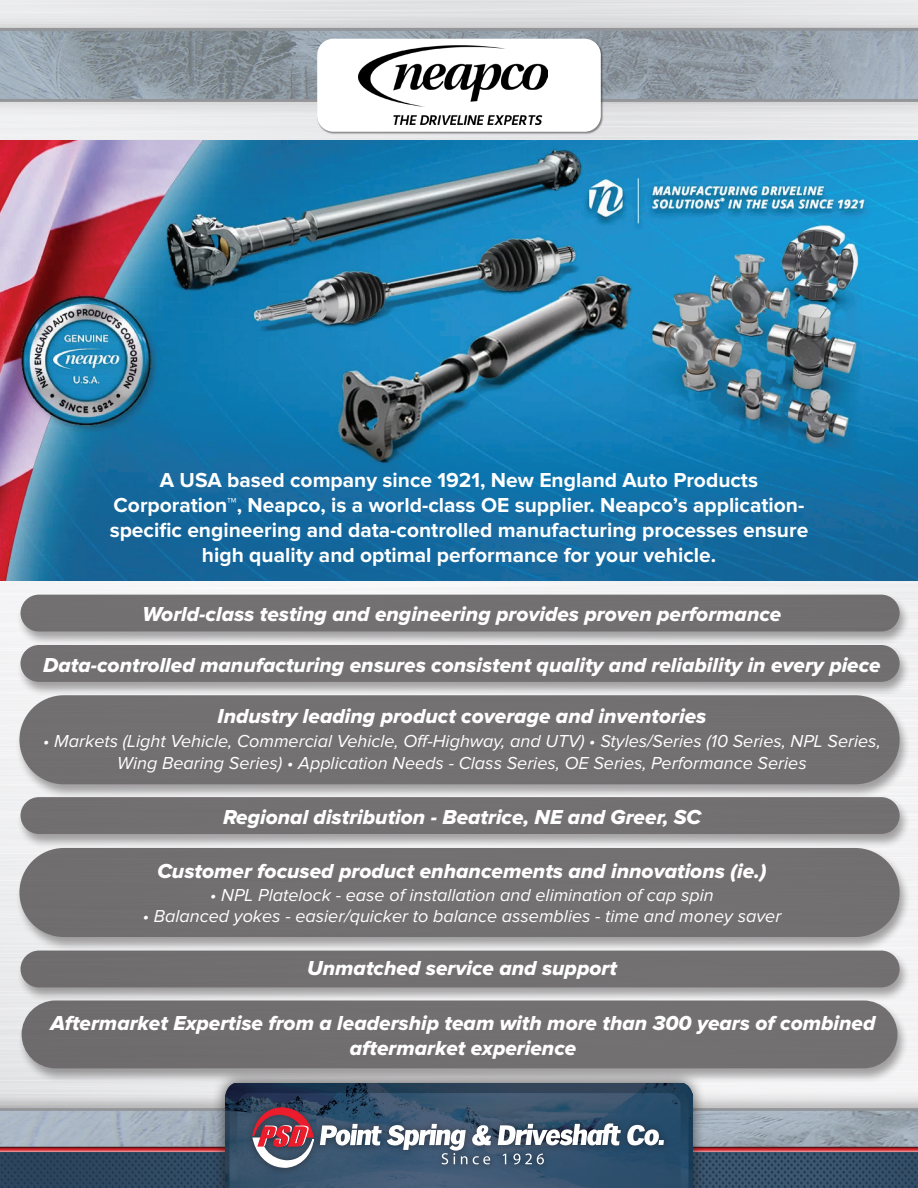
<style>
.page{position:relative;width:918px;height:1188px;background:#fff}
.page>*{position:absolute;margin:0;border:0;box-sizing:border-box;transform-origin:0 0}
.t1{font:21px/25.2px "Proxima Nova Extrabld It";color:#fff;text-align:center}
.t2{font:700 21px/25.2px "Proxima Nova";color:#fff;text-align:center}
.t3{font:italic 18px/21.6px "Proxima Nova";color:#fff;text-align:center}
</style>
<div class="page">
<img style="left:0;top:0;width:918px;height:1090px">
<img style="left:0;top:1155px;width:918px;height:33px">
<div style="left:0;top:1090px;width:918px;height:65px;background:#231f20;opacity:.3"></div>
<img style="left:0;top:1111px;width:918px;height:34px">
<div style="left:0;top:1145px;width:918px;height:8px;background:#231f20;opacity:.75"></div>
<hr style="left:0;top:1108px;width:918px;height:3px;background:#939598">
<div style="left:0;top:13px;width:918px;height:104px;background:#231f20;opacity:.2"></div>
<img style="left:0;top:31px;width:918px;height:68px">
<hr style="left:0;top:99px;width:918px;height:3px;background:#939598">
<hr style="left:0;top:28px;width:918px;height:3px;background:#939598">
<div style="left:211px;top:1069px;width:495px;height:119px;background:#231f20;opacity:.75"></div>
<img style="left:225px;top:1083px;width:468px;height:105px">
<div style="left:245px;top:1099px;width:426px;height:77px;background:#231f20;opacity:.5"></div>
<svg style="left:627px;top:1125px;width:37px;height:21px"></svg>
<svg style="left:498px;top:1123px;width:123px;height:23px"></svg>
<svg style="left:251px;top:1108px;width:240px;height:61px;background:#6b6d80"></svg>
<svg style="left:503px;top:1154px;width:3px;height:10px"></svg>
<svg style="left:513px;top:1154px;width:31px;height:10px"></svg>
<div style="left:317px;top:39px;width:287px;height:96px;background:#231f20;opacity:.5"></div>
<div style="left:317px;top:39px;width:284px;height:93px;background:#fff;border-radius:16px"></div>
<div style="left:16px;top:593px;width:895px;height:54px;background:#231f20;opacity:.65"></div>
<div style="left:21px;top:595px;width:879px;height:36px;background:#727071;border-radius:18px"></div>
<div style="left:16px;top:796px;width:895px;height:53px;background:#231f20;opacity:.65"></div>
<div style="left:21px;top:797px;width:879px;height:37px;background:#727071;border-radius:18px"></div>
<div style="left:16px;top:949px;width:895px;height:54px;background:#231f20;opacity:.65"></div>
<div style="left:21px;top:951px;width:879px;height:36px;background:#727071;border-radius:18px"></div>
<div style="left:16px;top:644px;width:895px;height:53px;background:#231f20;opacity:.65"></div>
<div style="left:21px;top:645px;width:879px;height:37px;background:#727071;border-radius:18px"></div>
<div style="left:15px;top:694px;width:896px;height:105px;background:#231f20;opacity:.65"></div>
<div style="left:19px;top:695px;width:881px;height:89px;background:#727071;border-radius:45px"></div>
<div style="left:15px;top:846px;width:896px;height:106px;background:#231f20;opacity:.65"></div>
<div style="left:19px;top:848px;width:881px;height:89px;background:#727071;border-radius:45px"></div>
<div style="left:17px;top:999px;width:892px;height:84px;background:#231f20;opacity:.65"></div>
<div style="left:22px;top:1000px;width:875px;height:68px;background:#726f70;border-radius:34px"></div>
<img style="left:359px;top:45px;width:189px;height:79px">
<img style="left:0;top:141px;width:918px;height:439px">
<p class="t2" style="left:110px;top:467px;width:700px">A USA based company since 1921, New England Auto Products Corporation™, Neapco, is a world-class OE supplier. Neapco’s application&shy;specific engineering and data-controlled manufacturing processes ensure high quality and optimal performance for your vehicle.</p>
<p class="t1" style="left:143px;top:602px;width:640px">World-class testing and engineering provides proven performance</p>
<p class="t1" style="left:43px;top:653px;width:839px">Data-controlled manufacturing ensures consistent quality and reliability in every piece</p>
<p class="t1" style="left:218px;top:704px;width:490px">Industry leading product coverage and inventories</p>
<p class="t3" style="left:43px;top:731px;width:839px">• Markets (Light Vehicle, Commercial Vehicle, Off-Highway, and UTV) • Styles/Series (10 Series, NPL Series,<br>Wing Bearing Series) • Application Needs - Class Series, OE Series, Performance Series</p>
<p class="t1" style="left:223px;top:805px;width:479px">Regional distribution - Beatrice, NE and Greer, SC</p>
<p class="t1" style="left:157px;top:859px;width:611px">Customer focused product enhancements and innovations (ie.)</p>
<p class="t3" style="left:210px;top:885px;width:505px">• NPL Platelock - ease of installation and elimination of cap spin</p>
<p class="t3" style="left:143px;top:906px;width:640px">• Balanced yokes - easier/quicker to balance assemblies - time and money saver</p>
<p class="t1" style="left:307px;top:956px;width:311px">Unmatched service and support</p>
<p class="t1" style="left:51px;top:1011px;width:826px">Aftermarket Expertise from a leadership team with more than 300 years of combined aftermarket experience</p>
</div>
